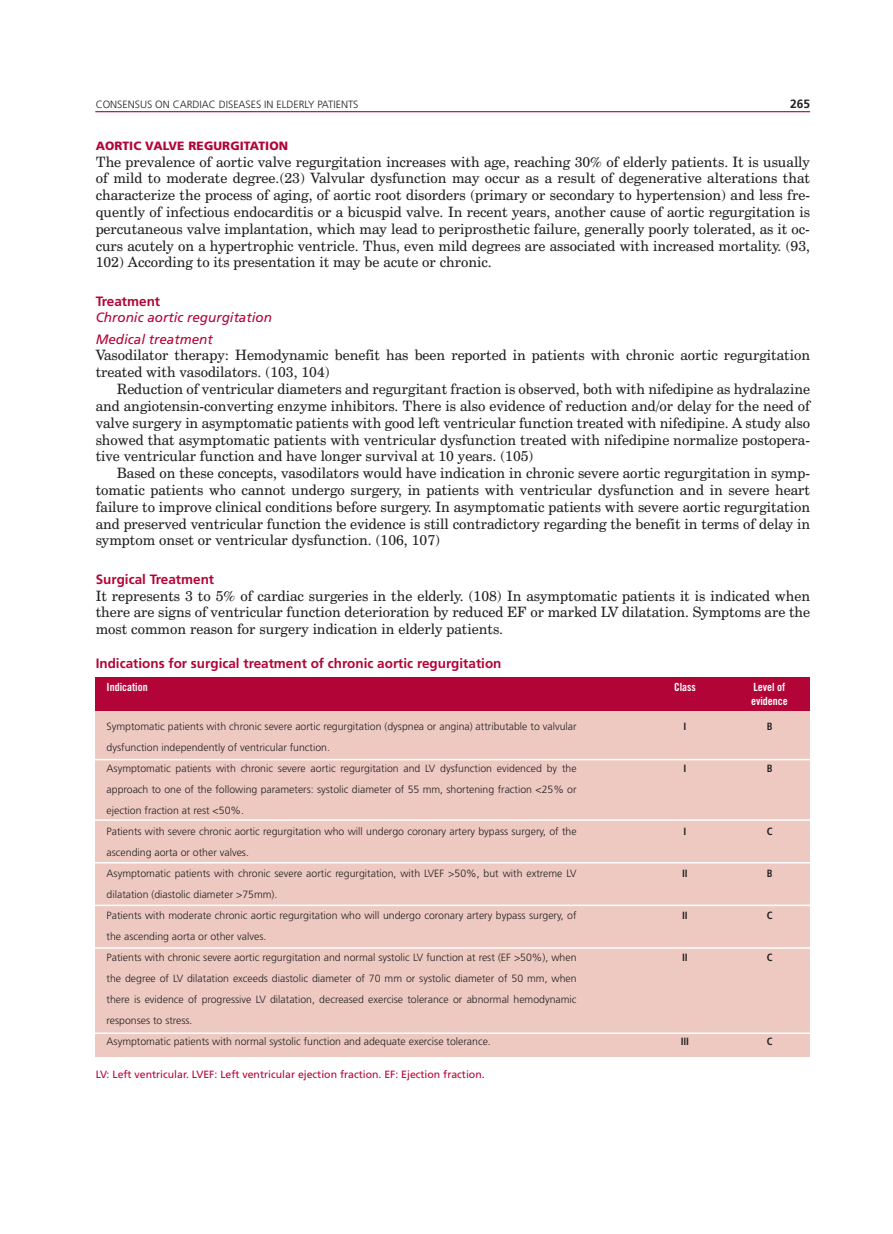
<style>
.page{position:relative;width:893px;height:1234px;background:#fff}
.page>*{position:absolute;margin:0;border:0;box-sizing:border-box;transform-origin:0 0}
.t1{font:14.25px/16.8px "Century Schoolbook BT";color:#231f20;text-align:justify}
.t2{font:700 13.5px "Frutiger LT Std";color:#b30437}
.t3{font:italic 13.5px/21.6px "Frutiger LT Std";color:#b30437}
.t4{font:12px "Frutiger Black B";letter-spacing:.01em;color:#b30437}
.t5{font:700 12px "Frutiger LT Std";color:#231f20}
.t6{font:11.25px/13.5px "Trade Gothic LT Std Bd Cn 20";color:#fff}
.t7{font:300 10.5px/21px "Frutiger LT Std";color:#231f20}
.t8{font:10.5px "Frutiger";color:#b30437}
.t9{font:700 condensed 10.5px "Frutiger LT Std";letter-spacing:-.02em;color:#231f20}
</style>
<div class="page">
<hr style="left:95px;top:111px;width:715px;height:1px;background:#b30437">
<div style="left:96px;top:710px;width:714px;height:346px;background:#eec9c2"></div>
<div style="left:96px;top:677px;width:714px;height:34px;background:#b30437"></div>
<hr style="left:89px;top:758px;width:733px;height:2px;background:#fff">
<hr style="left:89px;top:861px;width:733px;height:2px;background:#fff">
<hr style="left:89px;top:819px;width:733px;height:1px;background:#fff">
<hr style="left:89px;top:904px;width:733px;height:1px;background:#fff">
<hr style="left:89px;top:947px;width:733px;height:1px;background:#fff">
<hr style="left:89px;top:1032px;width:733px;height:1px;background:#fff">
<p class="t7" style="left:96px;top:94px;width:15px">CONSENS</p>
<p class="t7" style="left:140px;top:94px;width:92px">US ON CARDIAC DISEASES</p>
<p class="t7" style="left:264px;top:94px;width:60px">IN ELDERLY PATIENTS</p>
<p class="t5" style="left:790px;top:97px;width:22px">265</p>
<p class="t4" style="left:96px;top:138px;width:194px">AORTIC VALVE REGURGITATION</p>
<p class="t1" style="left:96px;top:153px;width:716px">The prevalence of aortic valve regurgitation increases with age, reaching 30% of elderly patients. It is usually of mild to moderate degree.(23) Valvular dysfunction may occur as a result of degenerative alterations that characterize the process of aging, of aortic root disorders (primary or secondary to hypertension) and less fre&shy;quently of infectious endocarditis or a bicuspid valve. In recent years, another cause of aortic regurgitation is percutaneous valve implantation, which may lead to periprosthetic failure, generally poorly tolerated, as it oc&shy;curs acutely on a hypertrophic ventricle. Thus, even mild degrees are associated with increased mortality. (93, 102) According to its presentation it may be acute or chronic.</p>
<p class="t2" style="left:96px;top:293px;width:66px">Treatment</p>
<p class="t3" style="left:96px;top:306px;width:178px">Chronic aortic regurgitation<br>Medical treatment</p>
<p class="t1" style="left:96px;top:347px;width:716px">Vasodilator therapy: Hemodynamic benefit has been reported in patients with chronic aortic regurgitation treated with vasodilators. (103, 104)</p>
<p class="t1" style="left:96px;top:380px;width:716px;text-indent:21px">Reduction of ventricular diameters and regurgitant fraction is observed, both with nifedipine as hydralazine and angiotensin-converting enzyme inhibitors. There is also evidence of reduction and/or delay for the need of valve surgery in asymptomatic patients with good left ventricular function treated with nifedipine. A study also showed that asymptomatic patients with ventricular dysfunction treated with nifedipine normalize postopera&shy;tive ventricular function and have longer survival at 10 years. (105)</p>
<p class="t1" style="left:96px;top:464px;width:716px;text-indent:21px">Based on these concepts, vasodilators would have indication in chronic severe aortic regurgitation in symp&shy;tomatic patients who cannot undergo surgery, in patients with ventricular dysfunction and in severe heart failure to improve clinical conditions before surgery. In asymptomatic patients with severe aortic regurgitation and preserved ventricular function the evidence is still contradictory regarding the benefit in terms of delay in symptom onset or ventricular dysfunction. (106, 107)</p>
<p class="t2" style="left:96px;top:571px;width:120px">Surgical Treatment</p>
<p class="t1" style="left:96px;top:587px;width:716px">It represents 3 to 5% of cardiac surgeries in the elderly. (108) In asymptomatic patients it is indicated when there are signs of ventricular function deterioration by reduced EF or marked LV dilatation. Symptoms are the most common reason for surgery indication in elderly patients.</p>
<p class="t2" style="left:96px;top:655px;width:407px">Indications for surgical treatment of chronic aortic regurgitation</p>
<p class="t6" style="left:107px;top:680px;width:43px">Indication</p>
<p class="t6" style="left:674px;top:680px;width:23px">Class</p>
<p class="t9" style="left:684px;top:719px;width:4px">I</p>
<p class="t9" style="left:684px;top:761px;width:4px">I</p>
<p class="t6" style="left:751px;top:680px;width:38px">Level of evidence</p>
<p class="t9" style="left:767px;top:719px;width:7px">B</p>
<p class="t9" style="left:767px;top:761px;width:7px">B</p>
<p class="t7" style="left:107px;top:715px;width:472px">Symptomatic patients with chronic severe aortic regurgitation (dyspnea or angina) attributable to valvular dysfunction independently of ventricular function.<br>Asymptomatic patients with chronic severe aortic regurgitation and LV dysfunction evidenced by the approach to one of the following parameters: systolic diameter of 55 mm, shortening fraction &lt;25% or ejection fraction at rest &lt;50%.<br>Patients with severe chronic aortic regurgitation who will undergo coronary artery bypass surgery, of the ascending aorta or other valves.<br>Asymptomatic patients with chronic severe aortic regurgitation, with LVEF &gt;50%, but with extreme LV dilatation (diastolic diameter &gt;75mm).<br>Patients with moderate chronic aortic regurgitation who will undergo coronary artery bypass surgery, of the ascending aorta or other valves.<br>Patients with chronic severe aortic regurgitation and normal systolic LV function at rest (EF &gt;50%), when the degree of LV dilatation exceeds diastolic diameter of 70 mm or systolic diameter of 50 mm, when there is evidence of progressive LV dilatation, decreased exercise tolerance or abnormal hemodynamic responses to stress.<br>Asymptomatic patients with normal systolic function and adequate exercise tolerance.</p>
<p class="t8" style="left:96px;top:1068px;width:391px">LV: Left ventricular. LVEF: Left ventricular ejection fraction. EF: Ejection fraction.</p>
<p class="t9" style="left:767px;top:824px;width:7px">C</p>
<p class="t9" style="left:767px;top:866px;width:7px">B</p>
<p class="t9" style="left:767px;top:908px;width:7px">C</p>
<p class="t9" style="left:767px;top:950px;width:7px">C</p>
<p class="t9" style="left:684px;top:824px;width:4px">I</p>
<p class="t9" style="left:682px;top:866px;width:7px">II</p>
<p class="t9" style="left:682px;top:908px;width:7px">II</p>
<p class="t9" style="left:682px;top:950px;width:7px">II</p>
<p class="t9" style="left:767px;top:1034px;width:7px">C</p>
<p class="t9" style="left:681px;top:1034px;width:10px">III</p>
</div>
